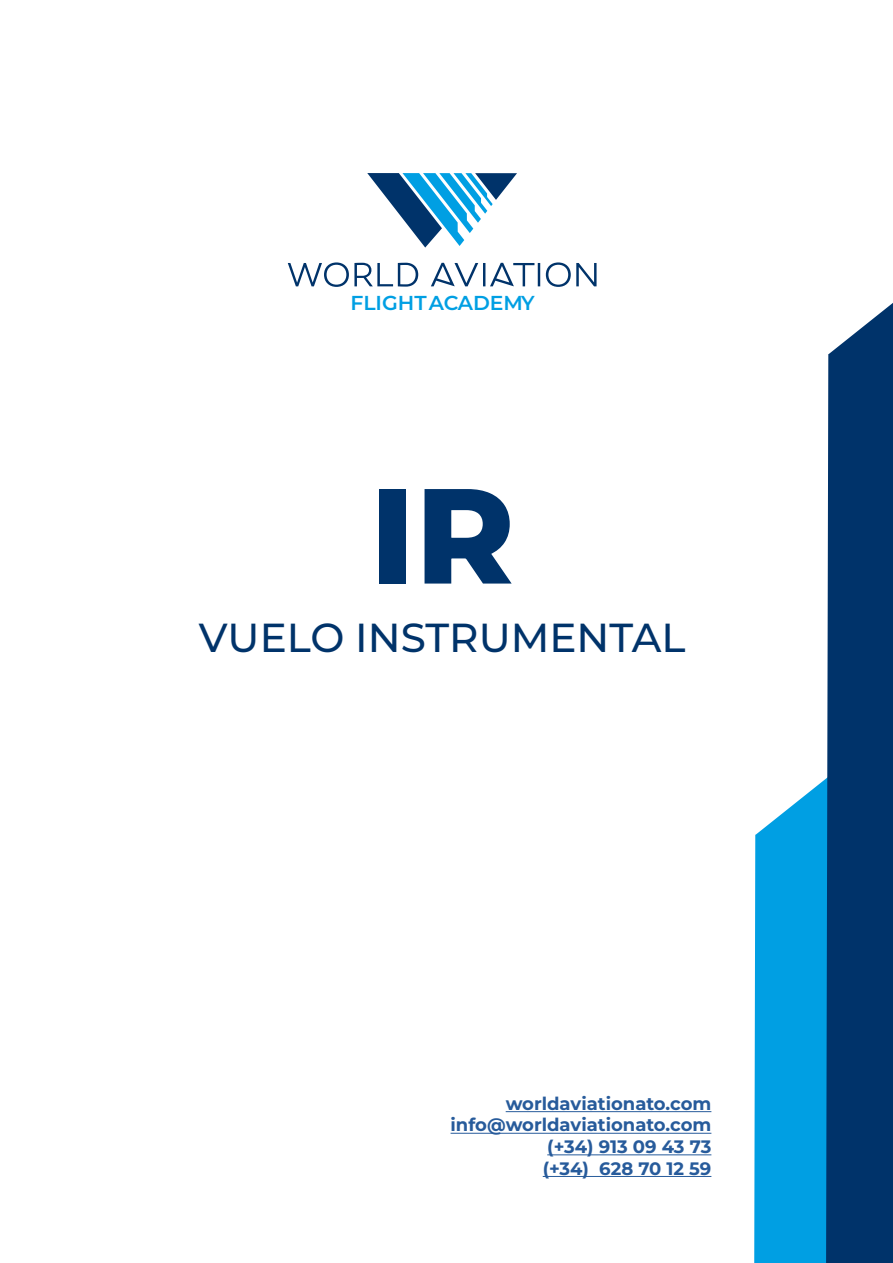
<style>
.page{position:relative;width:893px;height:1263px;background:#fff}
.page>*{position:absolute;margin:0;border:0;box-sizing:border-box;transform-origin:0 0}
.t1{font:800 135px "Montserrat";color:#00336a}
.t2{font:500 40.5px "Montserrat";color:#00336a}
.t3{font:600 20.1px "Montserrat";color:#009fe3}
.t4{font:700 18px/21.6px "Montserrat";color:#275b9b;text-align:right}
</style>
<div class="page">
<svg style="left:754px;top:778px;width:72px;height:485px;background:#23ace6"></svg>
<div style="left:826px;top:303px;width:67px;height:960px;background:#00336a"></div>
<hr style="left:506px;top:1111px;width:205px;height:1px;background:#275b9b">
<hr style="left:451px;top:1133px;width:260px;height:1px;background:#275b9b">
<hr style="left:547px;top:1154px;width:164px;height:1px;background:#275b9b">
<hr style="left:543px;top:1176px;width:168px;height:1px;background:#275b9b">
<svg style="left:288px;top:262px;width:309px;height:25px"></svg>
<svg style="left:367px;top:173px;width:150px;height:75px"></svg>
<p class="t3" style="left:350px;top:289px;width:186px">FLIGHT ACADEMY</p>
<h1 class="t1" style="left:369px;top:446px;width:147px">IR</h1>
<h2 class="t2" style="left:199px;top:610px;width:488px">VUELO INSTRUMENTAL</h2>
<p class="t4" style="left:451px;top:1092px;width:262px">worldaviationato.com info@worldaviationato.com (+34) 913 09 43 73<br>(+34) 628 70 12 59</p>
</div>
